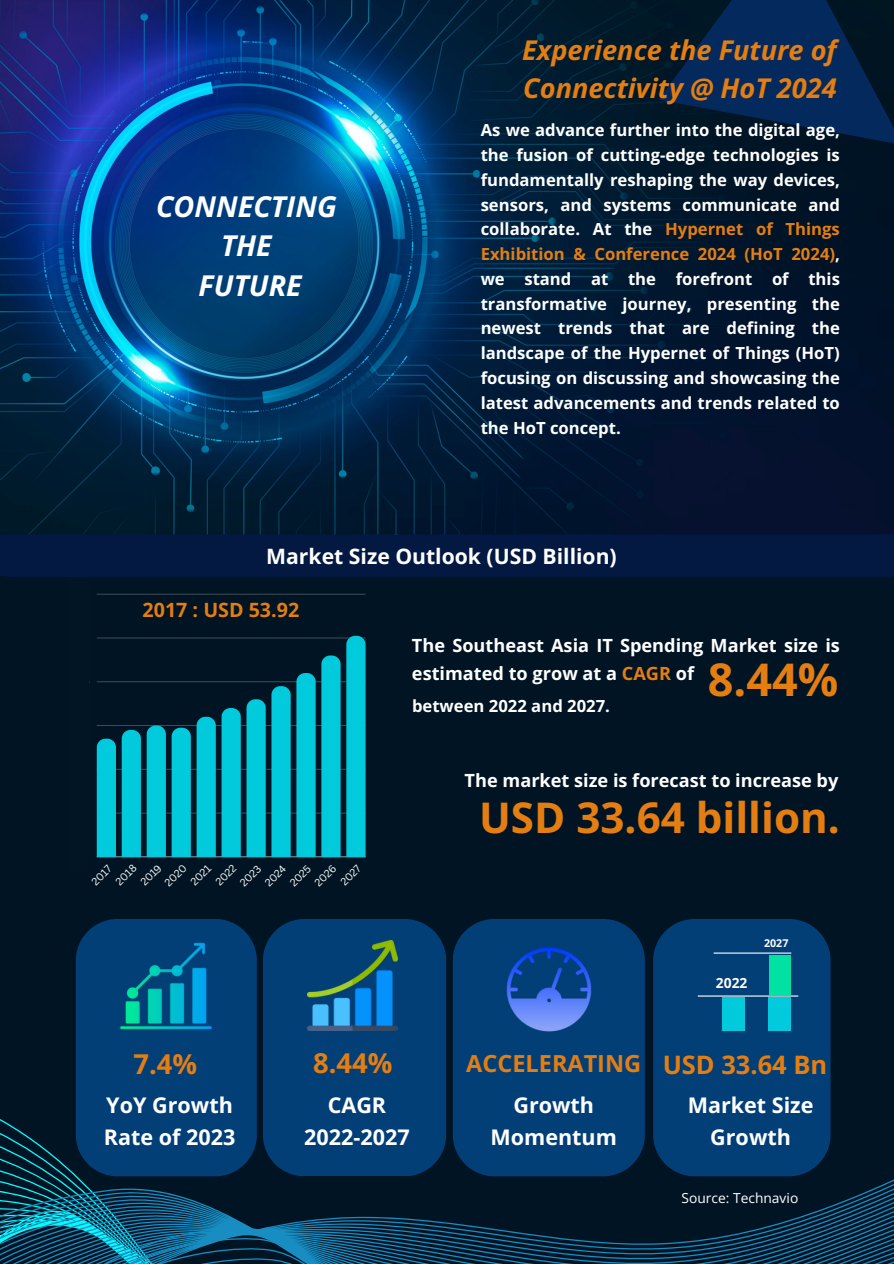
<style>
.page{position:relative;width:894px;height:1264px;background:#fff}
.page>*{position:absolute;margin:0;border:0;box-sizing:border-box;transform-origin:0 0}
.t1{font:700 45px "Open Sans";color:#e57e11}
.t2{font:700 42.15px "Open Sans";color:#e57e11}
.t3{font:italic 700 28.65px/39.3px "Open Sans";color:#fff;text-align:center}
.t4{font:700 27.3px "Open Sans";color:#e57e11}
.t5{font:italic 700 27.15px/37.2px "Open Sans";color:#e57e11}
.t6{font:700 25.35px "Open Sans";color:#e57e11}
.t7{font:700 23.55px "Open Sans";color:#e57e11}
.t8{font:700 21.6px/32px "Open Sans";color:#fff;text-align:center}
.t9{font:700 21.15px "Open Sans";color:#fff}
.t10{font:700 19.65px "Open Sans";color:#e57e11}
.t11{font:700 18.15px/28.2px "Open Sans";color:#fff}
.t12{font:700 16.65px/24.8px "Open Sans";color:#fff;text-align:justify}
.t13{font:13.8px "Open Sans";color:#fff}
.t14{font:700 13.8px "Open Sans";color:#fff}
.t15{font:700 10.65px "Open Sans";color:#fff}
.t16{font:10.35px "Canva Sans";color:#fff}
.s1{color:#e57e11}
</style>
<div class="page">
<div style="left:0;top:0;width:893px;height:1263px;background:#011424"></div>
<img style="left:0;top:0;width:893px;height:534px">
<svg style="left:658px;top:0;width:235px;height:145px"></svg>
<div style="left:0;top:534px;width:893px;height:43px;background:#031942"></div>
<hr style="left:97px;top:856px;width:268px;height:1px;background:#fff">
<hr style="left:97px;top:812px;width:268px;height:1px;background:#fff">
<hr style="left:97px;top:769px;width:268px;height:1px;background:#fff">
<hr style="left:97px;top:725px;width:268px;height:1px;background:#fff">
<hr style="left:97px;top:681px;width:268px;height:1px;background:#fff">
<hr style="left:97px;top:637px;width:268px;height:1px;background:#fff">
<hr style="left:97px;top:594px;width:268px;height:1px;background:#fff">
<div style="left:97px;top:738px;width:19px;height:118px;background:#00cadc"></div>
<div style="left:122px;top:730px;width:19px;height:126px;background:#00cadc"></div>
<svg style="left:147px;top:686px;width:143px;height:170px"></svg>
<div style="left:296px;top:673px;width:19px;height:183px;background:#00cadc"></div>
<div style="left:321px;top:655px;width:19px;height:201px;background:#00cadc"></div>
<div style="left:346px;top:635px;width:19px;height:221px;background:#00cadc"></div>
<div style="left:76px;top:919px;width:181px;height:257px;background:#033f77;border-radius:42px"></div>
<img style="left:126px;top:942px;width:81px;height:57px">
<div style="left:452px;top:919px;width:192px;height:257px;background:#033f77;border-radius:42px"></div>
<div style="left:653px;top:919px;width:177px;height:256px;background:#033f77;border-radius:42px"></div>
<div style="left:263px;top:919px;width:183px;height:256px;background:#033f77;border-radius:42px"></div>
<img style="left:307px;top:940px;width:90px;height:59px">
<img style="left:506px;top:947px;width:86px;height:52px">
<div style="left:768px;top:955px;width:22px;height:39px;background:#00e2a2"></div>
<div style="left:721px;top:996px;width:23px;height:34px;background:#00cadc"></div>
<hr style="left:697px;top:995px;width:101px;height:1px;background:#fff">
<div style="left:767px;top:996px;width:23px;height:34px;background:#00cadc"></div>
<hr style="left:713px;top:952px;width:78px;height:1px;background:#fff">
<svg style="left:0;top:999px;width:893px;height:264px"></svg>
<h3 class="t3" style="left:156px;top:186px;width:182px">CONNECTING<br>THE<br>FUTURE</h3>
<h6 class="t5" style="left:522px;top:31px;width:316px">Experience the Future of<br>Connectivity @ HoT 2024</h6>
<p class="t12" style="left:480px;top:117px;width:360px">As we advance further into the digital age, the fusion of cutting-edge technologies is fundamentally reshaping the way devices, sensors, and systems communicate and collaborate. At the <span class="s1">Hypernet of Things Exhibition &amp; Conference 2024 (HoT 2024)</span>, we stand at the forefront of this transformative journey, presenting the newest trends that are defining the landscape of the Hypernet of Things (HoT) focusing on discussing and showcasing the latest advancements and trends related to the HoT concept.</p>
<p class="t9" style="left:266px;top:541px;width:352px">Market Size Outlook (USD Billion)</p>
<p class="t10" style="left:142px;top:596px;width:158px">2017 : USD 53.92</p>
<p class="t11" style="left:412px;top:630px;width:429px">The Southeast Asia IT Spending Market size is estimated to grow at a <span class="s1">CAGR</span> of</p>
<p class="t12" style="left:412px;top:693px;width:199px">between 2022 and 2027.</p>
<p class="t1" style="left:707px;top:648px;width:132px">8.44%</p>
<p class="t16" style="left:88px;top:877px;width:25px;rotate:-45deg">2017</p>
<p class="t16" style="left:112px;top:878px;width:26px;rotate:-45deg">2018</p>
<p class="t16" style="left:137px;top:878px;width:26px;rotate:-45deg">2019</p>
<p class="t16" style="left:161px;top:879px;width:27px;rotate:-45deg">2020</p>
<p class="t16" style="left:187px;top:878px;width:26px;rotate:-45deg">2021</p>
<p class="t16" style="left:212px;top:878px;width:26px;rotate:-45deg">2022</p>
<p class="t16" style="left:237px;top:878px;width:26px;rotate:-45deg">2023</p>
<p class="t16" style="left:262px;top:878px;width:26px;rotate:-45deg">2024</p>
<p class="t16" style="left:286px;top:878px;width:26px;rotate:-45deg">2025</p>
<p class="t16" style="left:311px;top:879px;width:27px;rotate:-45deg">2026</p>
<p class="t16" style="left:337px;top:878px;width:25px;rotate:-45deg">2027</p>
<p class="t4" style="left:133px;top:1044px;width:65px">7.4%</p>
<p class="t8" style="left:104px;top:1088px;width:133px;text-align:left">YoY Growth<br>Rate of 2023</p>
<h1 class="t4" style="left:313px;top:1043px;width:81px">8.44%</h1>
<p class="t8" style="left:304px;top:1088px;width:107px">CAGR<br>2022-2027</p>
<h4 class="t11" style="left:464px;top:766px;width:375px">The market size is forecast to increase by</h4>
<h5 class="t2" style="left:479px;top:787px;width:362px">USD 33.64 billion.</h5>
<p class="t14" style="left:715px;top:973px;width:33px">2022</p>
<p class="t15" style="left:763px;top:936px;width:26px">2027</p>
<p class="t7" style="left:466px;top:1047px;width:176px">ACCELERATING</p>
<h1 class="t8" style="left:490px;top:1088px;width:128px">Growth<br>Momentum</h1>
<p class="t6" style="left:662px;top:1046px;width:166px">USD 33.64 Bn</p>
<h3 class="t8" style="left:687px;top:1088px;width:127px">Market Size<br>Growth</h3>
<h3 class="t13" style="left:681px;top:1188px;width:118px">Source: Technavio</h3>
</div>
